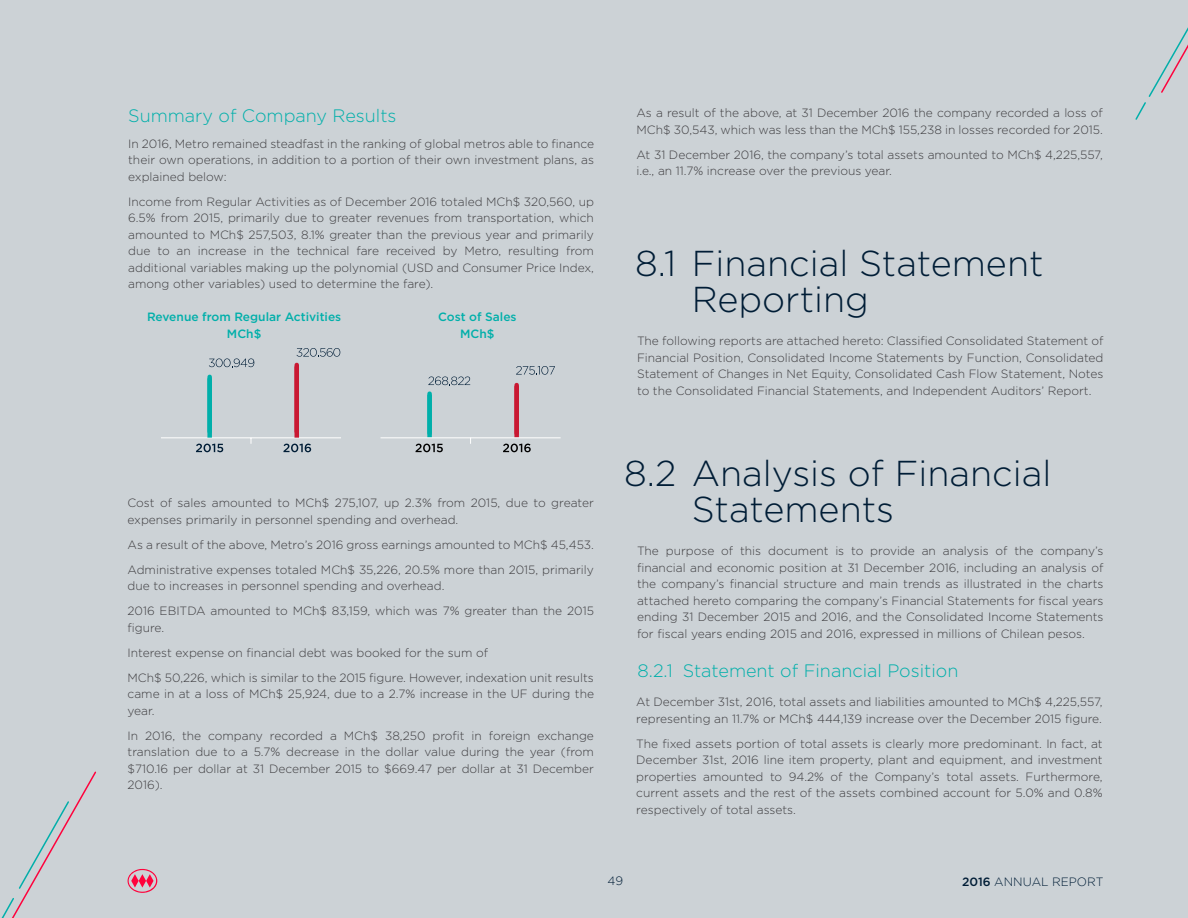
<style>
.page{position:relative;width:1188px;height:918px;background:#ccd2d6}
.page>*{position:absolute;margin:0;border:0;box-sizing:border-box;transform-origin:0 0}
.t1{font:300 36px/36px "Gotham";color:#001d36}
.t2{font:300 18px "Gotham";color:#00afaa}
.t3{font:300 12px/16.5px "Gotham";color:#3e3d40}
.t4{font:500 12px/16.5px "Gotham";color:#00afaa;text-align:center}
.t5{font:300 12px "Gotham";color:#001d36}
.s1{font-weight:500}
</style>
<div class="page">
<svg style="left:128px;top:869px;width:29px;height:24px"></svg>
<svg style="left:1135px;top:27px;width:53px;height:93px"></svg>
<svg style="left:1px;top:771px;width:95px;height:147px"></svg>
<hr style="left:161px;top:438px;width:180px;height:1px;background:#fff">
<svg style="left:196px;top:444px;width:27px;height:8px"></svg>
<svg style="left:283px;top:444px;width:28px;height:8px"></svg>
<svg style="left:209px;top:358px;width:45px;height:9px"></svg>
<svg style="left:295px;top:432px;width:4px;height:6px"></svg>
<div style="left:207px;top:378px;width:5px;height:60px;background:#00afaa"></div>
<hr style="left:295px;top:365px;width:4px;height:67px;background:#c91832">
<div style="left:207px;top:377px;width:5px;height:55px;background:#00afaa"></div>
<div style="left:514px;top:386px;width:5px;height:52px;background:#c91832"></div>
<div style="left:427px;top:395px;width:5px;height:43px;background:#00afaa"></div>
<div style="left:514px;top:385px;width:5px;height:48px;background:#c91832"></div>
<div style="left:427px;top:394px;width:5px;height:39px;background:#00afaa"></div>
<hr style="left:381px;top:438px;width:180px;height:1px;background:#fff">
<svg style="left:416px;top:444px;width:27px;height:8px"></svg>
<svg style="left:503px;top:444px;width:28px;height:8px"></svg>
<svg style="left:428px;top:376px;width:42px;height:9px"></svg>
<svg style="left:516px;top:366px;width:39px;height:9px"></svg>
<svg style="left:297px;top:348px;width:43px;height:9px"></svg>
<h2 class="t2" style="left:128px;top:106px;width:270px">Summary of Company Results</h2>
<p class="t3" style="left:128px;top:135px;width:467px;text-align:justify">In 2016, Metro remained steadfast in the ranking of global metros able to finance their own operations, in addition to a portion of their own investment plans, as explained below:</p>
<p class="t3" style="left:128px;top:193px;width:467px;text-align:justify">Income from Regular Activities as of December 2016 totaled MCh$ 320,560, up 6.5% from 2015, primarily due to greater revenues from transportation, which amounted to MCh$ 257,503, 8.1% greater than the previous year and primarily due to an increase in the technical fare received by Metro, resulting from additional variables making up the polynomial (USD and Consumer Price Index, among other variables) used to determine the fare).</p>
<p class="t4" style="left:147px;top:309px;width:196px">Revenue from Regular Activities<br>MCh$</p>
<p class="t4" style="left:438px;top:309px;width:80px">Cost of Sales<br>MCh$</p>
<p class="t3" style="left:637px;top:104px;width:468px">As a result of the above, at 31 December 2016 the company recorded a loss of<br>MCh$ 30,543, which was less than the MCh$ 155,238 in losses recorded for 2015.</p>
<p class="t3" style="left:637px;top:146px;width:468px">At 31 December 2016, the company’s total assets amounted to MCh$ 4,225,557, i.e., an 11.7% increase over the previous year.</p>
<h1 class="t1" style="left:692px;top:245px;width:353px;text-indent:-57px">8.1 Financial Statement<br>Reporting</h1>
<p class="t3" style="left:637px;top:333px;width:468px;text-align:justify">The following reports are attached hereto: Classified Consolidated Statement of Financial Position, Consolidated Income Statements by Function, Consolidated Statement of Changes in Net Equity, Consolidated Cash Flow Statement, Notes to the Consolidated Financial Statements, and Independent Auditors’ Report.</p>
<p class="t3" style="left:128px;top:495px;width:468px">Cost of sales amounted to MCh$ 275,107, up 2.3% from 2015, due to greater expenses primarily in personnel spending and overhead.</p>
<p class="t3" style="left:128px;top:532px;width:468px;line-height:25px">As a result of the above, Metro’s 2016 gross earnings amounted to MCh$ 45,453.<br>Administrative expenses totaled MCh$ 35,226, 20.5% more than 2015, primarily</p>
<p class="t3" style="left:128px;top:573px;width:468px;line-height:25px">due to increases in personnel spending and overhead.<br>2016 EBITDA amounted to MCh$ 83,159, which was 7% greater than the 2015</p>
<p class="t3" style="left:128px;top:615px;width:468px;line-height:25px">figure.<br>Interest expense on financial debt was booked for the sum of<br>MCh$ 50,226, which is similar to the 2015 figure. However, indexation unit results</p>
<p class="t3" style="left:128px;top:686px;width:468px">came in at a loss of MCh$ 25,924, due to a 2.7% increase in the UF during the year.</p>
<p class="t3" style="left:128px;top:727px;width:468px;text-align:justify">In 2016, the company recorded a MCh$ 38,250 profit in foreign exchange translation due to a 5.7% decrease in the dollar value during the year (from $710.16 per dollar at 31 December 2015 to $669.47 per dollar at 31 December 2016).</p>
<h1 class="t1" style="left:692px;top:455px;width:361px;text-indent:-68px">8.2 Analysis of Financial<br>Statements</h1>
<p class="t3" style="left:637px;top:543px;width:468px;text-align:justify">The purpose of this document is to provide an analysis of the company’s financial and economic position at 31 December 2016, including an analysis of the company’s financial structure and main trends as illustrated in the charts attached hereto comparing the company’s Financial Statements for fiscal years ending 31 December 2015 and 2016, and the Consolidated Income Statements for fiscal years ending 2015 and 2016, expressed in millions of Chilean pesos.</p>
<h2 class="t2" style="left:638px;top:660px;width:322px">8.2.1 Statement of Financial Position</h2>
<p class="t3" style="left:636px;top:694px;width:468px">At December 31st, 2016, total assets and liabilities amounted to MCh$ 4,225,557, representing an 11.7% or MCh$ 444,139 increase over the December 2015 figure.</p>
<p class="t3" style="left:636px;top:735px;width:468px;text-align:justify">The fixed assets portion of total assets is clearly more predominant. In fact, at December 31st, 2016 line item property, plant and equipment, and investment properties amounted to 94.2% of the Company’s total assets. Furthermore, current assets and the rest of the assets combined account for 5.0% and 0.8% respectively of total assets.</p>
<p class="t5" style="left:607px;top:874px;width:17px">49</p>
<p class="t5" style="left:962px;top:875px;width:143px"><span class="s1">2016</span> ANNUAL REPORT</p>
</div>
